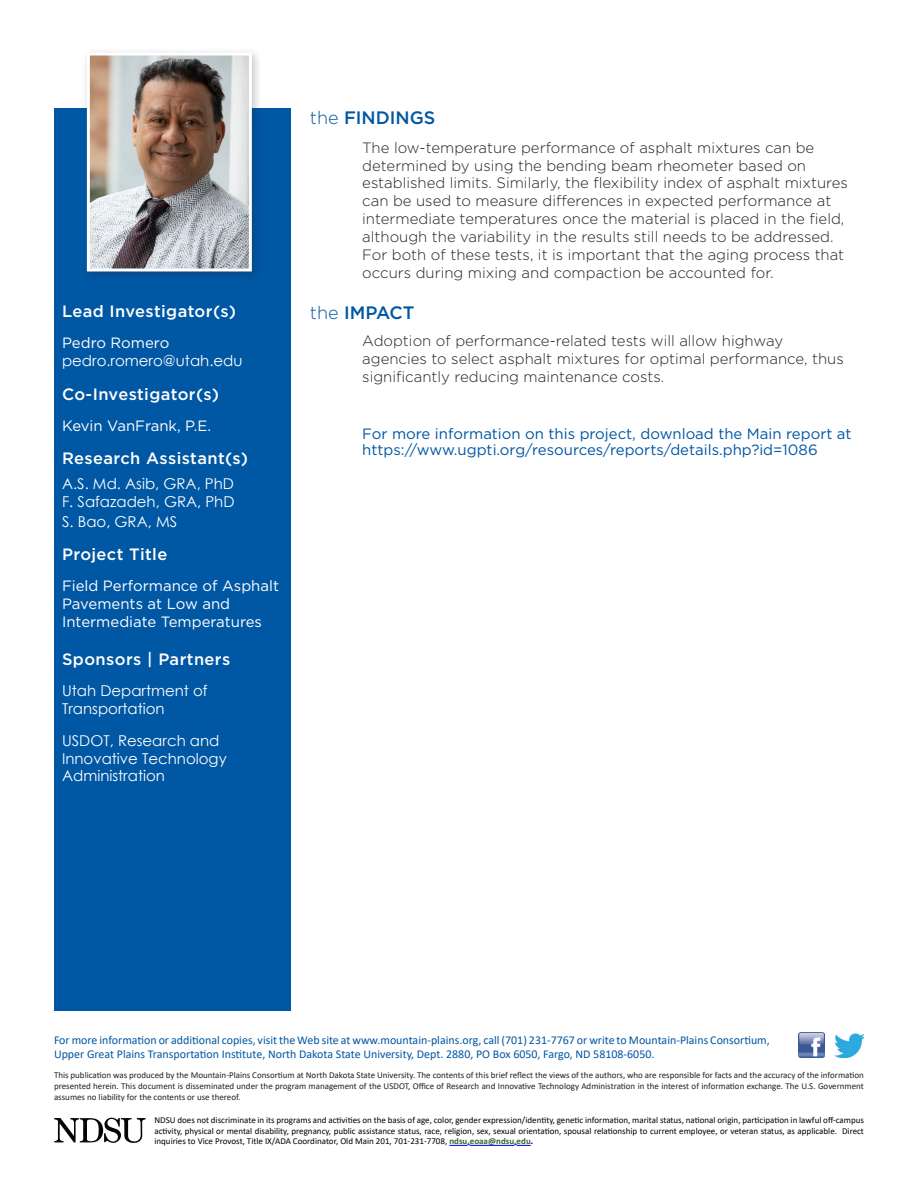
<style>
.page{position:relative;width:918px;height:1188px;background:#fff}
.page>*{position:absolute;margin:0;border:0;box-sizing:border-box;transform-origin:0 0}
.t1{font:500 18px "Gotham";color:#0057a4}
.t2{font:500 16.5px "Gotham";letter-spacing:.025em;color:#fff}
.t3{font:300 15px/18px "Gotham";color:#231f20}
.t4{font:15px/18px "Century Gothic";color:#fff}
.t5{font:15px/16.5px "Gotham";color:#0057a4}
.t6{font:15px/18px "Gotham";color:#fff}
.t7{font:12px/14.4px "Calibri";color:#0057a4}
.t8{font:9px/10.8px "Calibri";color:#000;text-align:justify}
.t9{font:9px/10.8px "Calibri";color:#231f20;text-align:justify}
.s1{font-weight:300}
.s2{font-weight:700;color:#363}
.s3{font-weight:700}
</style>
<div class="page">
<div style="left:54px;top:108px;width:236px;height:903px;background:#0057a4"></div>
<img style="left:798px;top:1032px;width:26px;height:26px">
<img style="left:834px;top:1033px;width:30px;height:25px">
<svg style="left:449px;top:1144px;width:21px;height:2px"></svg>
<hr style="left:470px;top:1145px;width:44px;height:1px;background:#00f">
<svg style="left:514px;top:1144px;width:17px;height:2px"></svg>
<svg style="left:54px;top:1118px;width:92px;height:25px"></svg>
<div style="left:81px;top:47px;width:182px;height:235px;background:#231f20;opacity:.25"></div>
<img style="left:91px;top:57px;width:157px;height:210px">
<div style="left:87px;top:53px;width:165px;height:218px;border:3px solid #fff"></div>
<h1 class="t2" style="left:62px;top:300px;width:175px">Lead Investigator(s)</h1>
<p class="t6" style="left:62px;top:334px;width:109px">Pedro Romero</p>
<p class="t4" style="left:62px;top:352px;width:182px">pedro.romero@utah.edu</p>
<h1 class="t2" style="left:62px;top:383px;width:159px">Co-Investigator(s)</h1>
<p class="t6" style="left:62px;top:416px;width:150px">Kevin VanFrank, P.E.</p>
<h1 class="t2" style="left:62px;top:448px;width:188px">Research Assistant(s)</h1>
<p class="t4" style="left:62px;top:474px;width:174px">A.S. Md. Asib, GRA, PhD</p>
<p class="t4" style="left:62px;top:492px;width:174px">F. Safazadeh, GRA, PhD</p>
<p class="t4" style="left:62px;top:512px;width:117px">S. Bao, GRA, MS</p>
<h1 class="t2" style="left:62px;top:543px;width:107px">Project Title</h1>
<p class="t6" style="left:62px;top:577px;width:219px">Field Performance of Asphalt<br>Pavements at Low and<br>Intermediate Temperatures</p>
<h1 class="t2" style="left:62px;top:648px;width:170px">Sponsors | Partners</h1>
<p class="t4" style="left:62px;top:682px;width:147px">Utah Department of<br>Transportation</p>
<p class="t4" style="left:62px;top:731px;width:166px">USDOT, Research and<br>Innovative Technology<br>Administration</p>
<h1 class="t1" style="left:310px;top:106px;width:127px"><span class="s1">the</span> FINDINGS</h1>
<p class="t3" style="left:362px;top:138px;width:487px">The low-temperature performance of asphalt mixtures can be determined by using the bending beam rheometer based on established limits. Similarly, the flexibility index of asphalt mixtures can be used to measure differences in expected performance at intermediate temperatures once the material is placed in the field, although the variability in the results still needs to be addressed.<br>For both of these tests, it is important that the aging process that occurs during mixing and compaction be accounted for.</p>
<h1 class="t1" style="left:310px;top:301px;width:106px"><span class="s1">the</span> IMPACT</h1>
<p class="t3" style="left:362px;top:331px;width:483px">Adoption of performance-related tests will allow highway agencies to select asphalt mixtures for optimal performance, thus significantly reducing maintenance costs.</p>
<p class="t5" style="left:362px;top:425px;width:491px">For more information on this project, download the Main report at https://www.ugpti.org/resources/reports/details.php?id=1086</p>
<p class="t7" style="left:54px;top:1032px;width:717px">For more information or additional copies, visit the Web site at www.mountain-plains.org, call (701) 231-7767 or write to Mountain-Plains Consortium,<br>Upper Great Plains Transportation Institute, North Dakota State University, Dept. 2880, PO Box 6050, Fargo, ND 58108-6050.</p>
<p class="t9" style="left:54px;top:1070px;width:811px">This publication was produced by the Mountain-Plains Consortium at North Dakota State University. The contents of this brief reflect the views of the authors, who are responsible for facts and the accuracy of the information presented herein. This document is disseminated under the program management of the USDOT, Office of Research and Innovative Technology Administration in the interest of information exchange. The U.S. Government assumes no liability for the contents or use thereof.</p>
<p class="t8" style="left:154px;top:1114px;width:711px">NDSU does not discriminate in its programs and activities on the basis of age, color, gender expression/identity, genetic information, marital status, national origin, participation in lawful off-campus activity, physical or mental disability, pregnancy, public assistance status, race, religion, sex, sexual orientation, spousal relationship to current employee, or veteran status, as applicable. Direct inquiries to Vice Provost, Title IX/ADA Coordinator, Old Main 201, 701-231-7708, <span class="s2">ndsu.eoaa@ndsu.edu</span><span class="s3">.</span></p>
</div>
